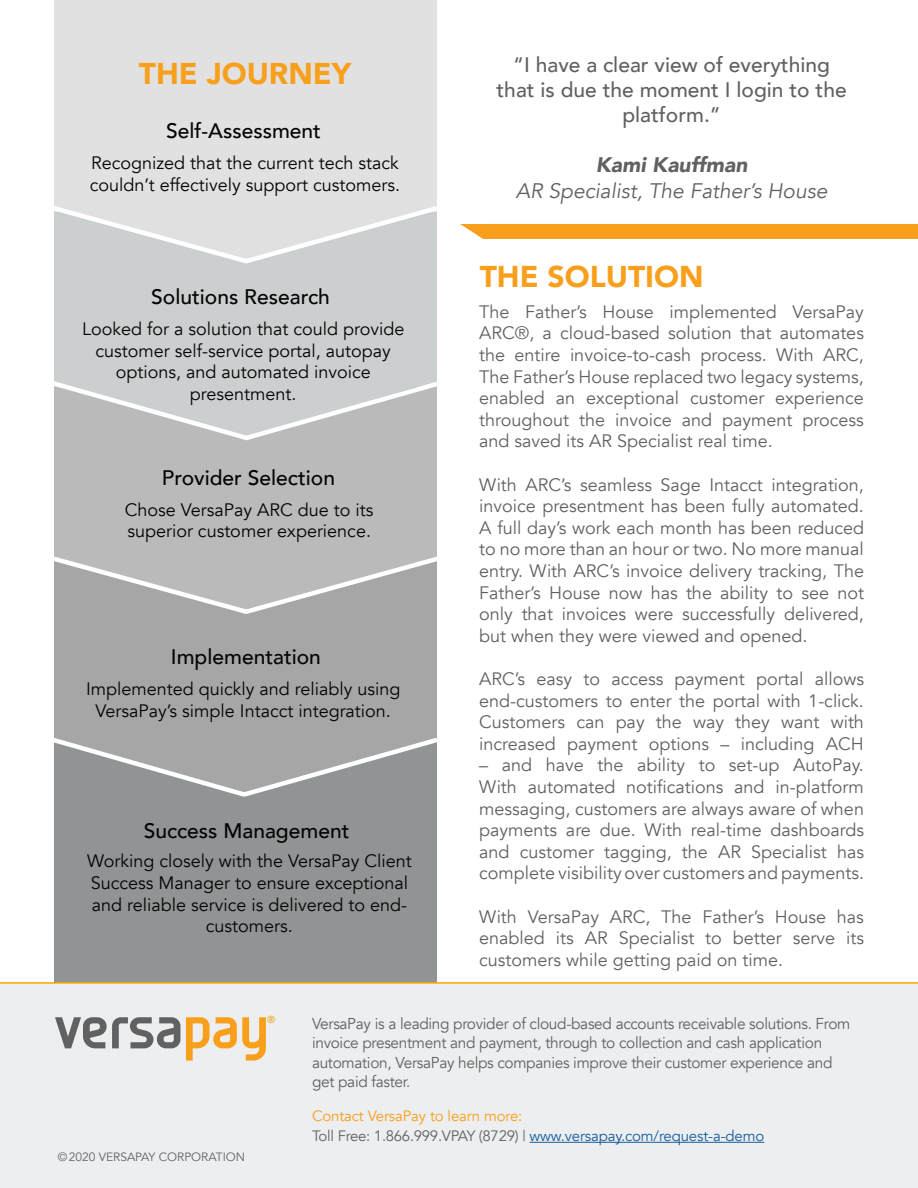
<style>
.page{position:relative;width:918px;height:1188px;background:#fff}
.page>*{position:absolute;margin:0;border:0;box-sizing:border-box;transform-origin:0 0}
.t1{font:900 30px "Avenir";color:#f89f1c}
.t2{font:500 21px "Avenir";color:#040503}
.t3{font:500 21px/25.2px "Avenir";color:#606261;text-align:center}
.t4{font:italic 21px "Avenir";color:#606261}
.t5{font:italic 900 21px "Avenir";color:#606261}
.t6{font:18px/21.6px "Avenir";color:#606261;text-align:justify}
.t7{font:18px/21.6px "Avenir";color:#040503;text-align:center}
.t8{font:15.75px/19.5px "Avenir";letter-spacing:-.02em;color:#606261}
.t9{font:15px/20.2px "Avenir";letter-spacing:-.01em;color:#175d9e}
.t10{font:12px "Avenir";color:#606261}
.t11{font:500 10.05px "Avenir";color:#f8a01c}
.s1{color:#f89f1c}
.s2{color:#606261}
</style>
<div class="page">
<div style="left:54px;top:733px;width:382px;height:249px;background:#919494"></div>
<div style="left:54px;top:531px;width:382px;height:208px;background:#a6a6a6"></div>
<div style="left:54px;top:324px;width:382px;height:236px;background:#bababa"></div>
<div style="left:54px;top:192px;width:382px;height:195px;background:#cccfcf"></div>
<div style="left:54px;top:0;width:382px;height:212px;background:#e1e1e1"></div>
<div style="left:0;top:984px;width:918px;height:204px;background:#edeeef"></div>
<hr style="left:530px;top:1142px;width:234px;height:1px;background:#175d9e">
<svg style="left:186px;top:1017px;width:80px;height:44px"></svg>
<svg style="left:55px;top:1017px;width:125px;height:31px"></svg>
<hr style="left:0;top:982px;width:918px;height:2px;background:#ffa101">
<svg style="left:54px;top:375px;width:383px;height:69px"></svg>
<svg style="left:54px;top:203px;width:383px;height:64px"></svg>
<svg style="left:54px;top:553px;width:383px;height:64px"></svg>
<svg style="left:54px;top:734px;width:383px;height:66px"></svg>
<div style="left:483px;top:224px;width:435px;height:15px;background:#f89f1c"></div>
<svg style="left:460px;top:224px;width:23px;height:15px"></svg>
<p class="t1" style="left:139px;top:48px;width:214px">THE JOURNEY</p>
<p class="t2" style="left:166px;top:113px;width:156px">Self-Assessment</p>
<p class="t7" style="left:90px;top:153px;width:312px;text-align:left">Recognized that the current tech stack couldn’t effectively support customers.</p>
<p class="t2" style="left:151px;top:278px;width:180px">Solutions Research</p>
<p class="t7" style="left:82px;top:318px;width:324px">Looked for a solution that could provide customer self-service portal, autopay options, and automated invoice presentment.</p>
<p class="t2" style="left:162px;top:459px;width:175px">Provider Selection</p>
<p class="t7" style="left:125px;top:499px;width:250px;text-align:left">Chose VersaPay ARC due to its superior customer experience.</p>
<p class="t2" style="left:171px;top:638px;width:152px">Implementation</p>
<p class="t7" style="left:86px;top:678px;width:316px">Implemented quickly and reliably using<br>VersaPay’s simple Intacct integration.</p>
<p class="t2" style="left:144px;top:813px;width:207px">Success Management</p>
<p class="t7" style="left:87px;top:851px;width:326px">Working closely with the VersaPay Client Success Manager to ensure exceptional and reliable service is delivered to end&shy;customers.</p>
<p class="t3" style="left:497px;top:51px;width:352px">“I have a clear view of everything that is due the moment I login to the platform.”</p>
<p class="t5" style="left:596px;top:148px;width:153px">Kami Kauffman</p>
<p class="t4" style="left:516px;top:178px;width:313px">AR Specialist, The Father’s House</p>
<p class="t1" style="left:480px;top:251px;width:225px">THE SOLUTION</p>
<p class="t6" style="left:479px;top:301px;width:386px">The Father’s House implemented VersaPay ARC®, a cloud-based solution that automates the entire invoice-to-cash process. With ARC, The Father’s House replaced two legacy systems, enabled an exceptional customer experience throughout the invoice and payment process and saved its AR Specialist real time.</p>
<p class="t6" style="left:479px;top:474px;width:386px">With ARC’s seamless Sage Intacct integration, invoice presentment has been fully automated.<br>A full day’s work each month has been reduced to no more than an hour or two. No more manual entry. With ARC’s invoice delivery tracking, The Father’s House now has the ability to see not only that invoices were successfully delivered, but when they were viewed and opened.</p>
<p class="t6" style="left:479px;top:668px;width:386px">ARC’s easy to access payment portal allows end-customers to enter the portal with 1-click.<br>Customers can pay the way they want with increased payment options – including ACH</p>
<p class="t6" style="left:479px;top:755px;width:386px">– and have the ability to set-up AutoPay.<br>With automated notifications and in-platform messaging, customers are always aware of when payments are due. With real-time dashboards and customer tagging, the AR Specialist has complete visibility over customers and payments.</p>
<p class="t6" style="left:479px;top:906px;width:386px">With VersaPay ARC, The Father’s House has enabled its AR Specialist to better serve its customers while getting paid on time.</p>
<p class="t11" style="left:267px;top:1011px;width:10px">®</p>
<p class="t10" style="left:58px;top:1150px;width:189px">©2020 VERSAPAY CORPORATION</p>
<p class="t8" style="left:312px;top:1014px;width:540px">VersaPay is a leading provider of cloud-based accounts receivable solutions. From invoice presentment and payment, through to collection and cash application automation, VersaPay helps companies improve their customer experience and get paid faster.</p>
<p class="t9" style="left:312px;top:1106px;width:454px"><span class="s1">Contact VersaPay to learn more:<br></span><span class="s2">Toll Free: 1.866.999.VPAY (8729) |</span> www.versapay.com/request-a-demo</p>
</div>
